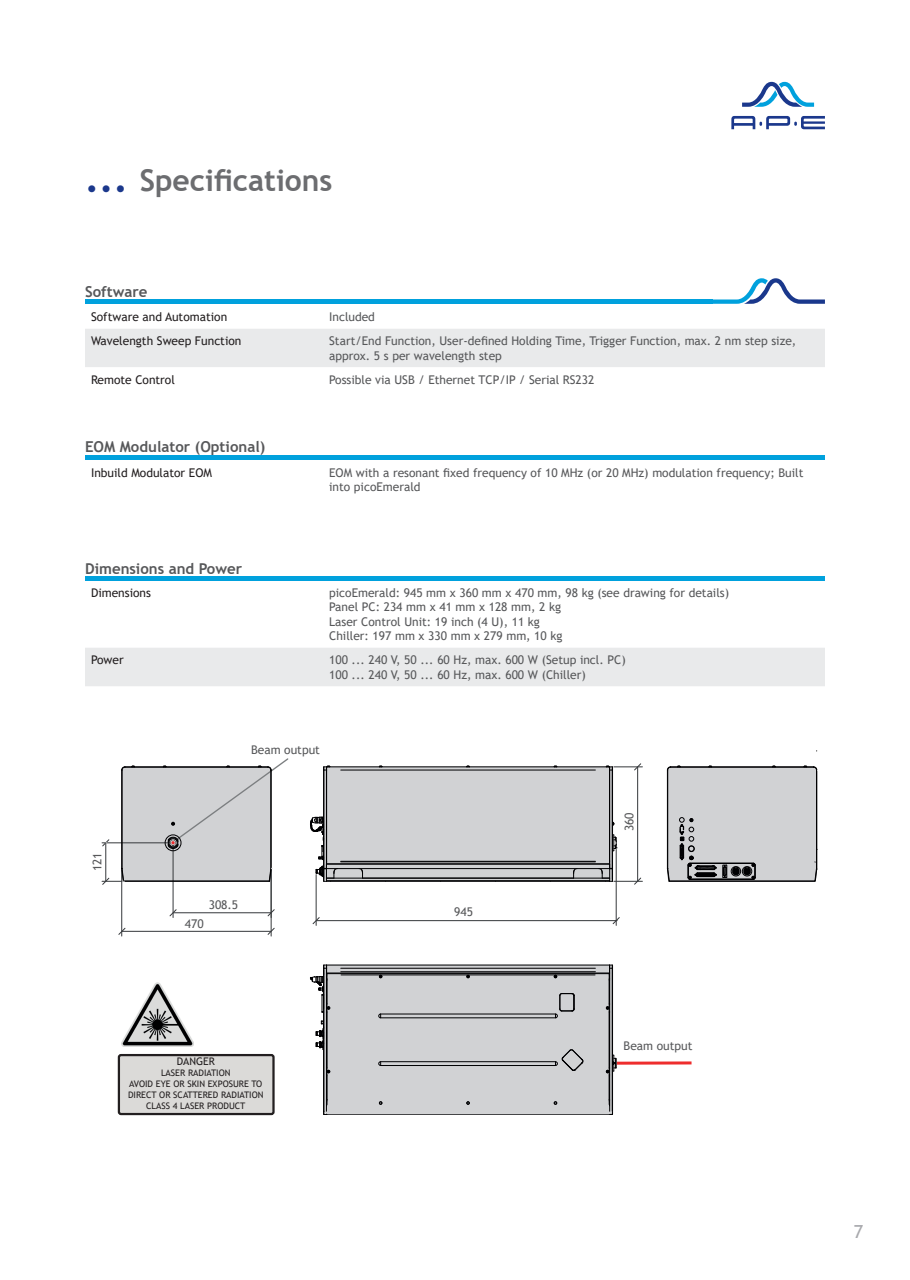
<style>
.page{position:relative;width:910px;height:1280px;background:#fff}
.page>*{position:absolute;margin:0;border:0;box-sizing:border-box;transform-origin:0 0}
.t1{font:700 30px "Trebuchet MS";color:#6c6d70}
.t2{font:18px "Trebuchet MS";color:#a8a9ad}
.t3{font:700 15px "Trebuchet MS";color:#57585a}
.t4{font:12px/14.4px "Trebuchet MS";color:#57585a}
.t5{font:12px "Trebuchet MS";color:#231f20}
.t6{font:10.5px "Trebuchet MS";color:#231f20}
.t7{font:9px/10.8px "Trebuchet MS";color:#231f20;text-align:center}
.s1{font-size:39px;color:#1b388c}
</style>
<div class="page">
<svg style="left:731px;top:116px;width:94px;height:13px"></svg>
<svg style="left:742px;top:82px;width:72px;height:25px"></svg>
<div style="left:85px;top:648px;width:740px;height:38px;background:#e9eaeb"></div>
<hr style="left:85px;top:456px;width:740px;height:4px;background:#00a1dd">
<svg style="left:712px;top:278px;width:113px;height:26px"></svg>
<div style="left:85px;top:576px;width:740px;height:5px;background:#00a1dd"></div>
<div style="left:85px;top:329px;width:740px;height:38px;background:#e9eaeb"></div>
<div style="left:85px;top:299px;width:627px;height:5px;background:#00a1dd"></div>
<div style="left:121px;top:766px;width:150px;height:115px;background:#d1d2d4;border-radius:4px"></div>
<div style="left:324px;top:766px;width:288px;height:115px;background:#d1d2d4;border-radius:4px"></div>
<svg style="left:617px;top:1061px;width:74px;height:4px"></svg>
<hr style="left:316px;top:874px;width:1px;height:51px;background:#35383b">
<hr style="left:616px;top:849px;width:1px;height:76px;background:#35383b">
<hr style="left:316px;top:920px;width:300px;height:1px;background:#35383b">
<hr style="left:637px;top:767px;width:1px;height:114px;background:#35383b">
<hr style="left:121px;top:870px;width:1px;height:66px;background:#35383b">
<hr style="left:271px;top:870px;width:1px;height:66px;background:#35383b">
<hr style="left:122px;top:931px;width:149px;height:1px;background:#35383b">
<hr style="left:173px;top:844px;width:1px;height:73px;background:#35383b">
<hr style="left:173px;top:912px;width:98px;height:1px;background:#35383b">
<hr style="left:102px;top:842px;width:69px;height:1px;background:#35383b">
<hr style="left:105px;top:843px;width:1px;height:38px;background:#35383b">
<svg style="left:118px;top:927px;width:8px;height:8px"></svg>
<svg style="left:169px;top:908px;width:8px;height:9px"></svg>
<svg style="left:267px;top:908px;width:8px;height:9px"></svg>
<svg style="left:267px;top:927px;width:8px;height:8px"></svg>
<svg style="left:312px;top:916px;width:8px;height:9px"></svg>
<svg style="left:612px;top:916px;width:8px;height:9px"></svg>
<svg style="left:667px;top:765px;width:151px;height:117px;background:#bdbec0"></svg>
<svg style="left:310px;top:965px;width:307px;height:150px;background:#c2c3c5"></svg>
<hr style="left:551px;top:881px;width:54px;height:1px;background:#000002">
<hr style="left:496px;top:881px;width:55px;height:1px;background:#000002">
<hr style="left:441px;top:881px;width:55px;height:1px;background:#000002">
<hr style="left:386px;top:881px;width:55px;height:1px;background:#000002">
<hr style="left:331px;top:881px;width:55px;height:1px;background:#000002">
<hr style="left:326px;top:880px;width:284px;height:1px;background:#000002">
<hr style="left:326px;top:878px;width:284px;height:1px;background:#000002">
<hr style="left:326px;top:868px;width:284px;height:1px;background:#000002">
<hr style="left:326px;top:863px;width:284px;height:1px;background:#000002">
<hr style="left:326px;top:864px;width:284px;height:1px;background:#000002">
<hr style="left:612px;top:770px;width:1px;height:98px;background:#000002">
<hr style="left:323px;top:770px;width:1px;height:98px;background:#000002">
<hr style="left:324px;top:770px;width:1px;height:98px;background:#000002">
<svg style="left:573px;top:868px;width:5px;height:10px"></svg>
<svg style="left:358px;top:868px;width:5px;height:10px"></svg>
<hr style="left:327px;top:766px;width:282px;height:1px;background:#000002">
<hr style="left:609px;top:770px;width:1px;height:91px;background:#000002">
<hr style="left:326px;top:770px;width:1px;height:91px;background:#000002">
<svg style="left:613px;top:834px;width:4px;height:17px"></svg>
<svg style="left:598px;top:860px;width:44px;height:25px"></svg>
<hr style="left:341px;top:770px;width:254px;height:1px;background:#000002">
<hr style="left:341px;top:861px;width:254px;height:1px;background:#000002">
<svg style="left:606px;top:763px;width:36px;height:8px"></svg>
<svg style="left:323px;top:765px;width:7px;height:6px"></svg>
<svg style="left:310px;top:816px;width:28px;height:66px"></svg>
<hr style="left:271px;top:770px;width:1px;height:98px;background:#000002">
<hr style="left:270px;top:770px;width:1px;height:98px;background:#000002">
<hr style="left:125px;top:766px;width:143px;height:1px;background:#000002">
<hr style="left:125px;top:767px;width:143px;height:1px;background:#000002">
<hr style="left:122px;top:770px;width:1px;height:98px;background:#000002">
<hr style="left:121px;top:770px;width:1px;height:98px;background:#000002">
<div style="left:165px;top:834px;width:16px;height:17px;border:1px solid #000002;border-radius:50%"></div>
<svg style="left:121px;top:765px;width:14px;height:6px"></svg>
<svg style="left:102px;top:839px;width:8px;height:8px"></svg>
<svg style="left:163px;top:758px;width:126px;height:91px"></svg>
<svg style="left:102px;top:868px;width:170px;height:17px"></svg>
<img style="left:121px;top:982px;width:72px;height:65px">
<div style="left:119px;top:1055px;width:154px;height:59px;background:#dbdad8;border-radius:2px"></div>
<div style="left:118px;top:1054px;width:157px;height:61px;border:2px solid #231f20;border-radius:2px"></div>
<h1 class="t1" style="left:85px;top:161px;width:249px"><span class="s1">...</span> Specifications</h1>
<p class="t3" style="left:85px;top:282px;width:64px">Software</p>
<p class="t5" style="left:91px;top:309px;width:138px">Software and Automation</p>
<p class="t4" style="left:329px;top:310px;width:47px">Included</p>
<p class="t5" style="left:91px;top:333px;width:152px">Wavelength Sweep Function</p>
<p class="t4" style="left:329px;top:334px;width:469px">Start/End Function, User-defined Holding Time, Trigger Function, max. 2 nm step size, approx. 5 s per wavelength step</p>
<p class="t5" style="left:91px;top:372px;width:85px">Remote Control</p>
<p class="t4" style="left:329px;top:372px;width:267px">Possible via USB / Ethernet TCP/IP / Serial RS232</p>
<p class="t3" style="left:85px;top:438px;width:182px">EOM Modulator (Optional)</p>
<p class="t5" style="left:91px;top:465px;width:122px">Inbuild Modulator EOM</p>
<p class="t4" style="left:329px;top:465px;width:476px">EOM with a resonant fixed frequency of 10 MHz (or 20 MHz) modulation frequency; Built into picoEmerald</p>
<p class="t3" style="left:85px;top:559px;width:159px">Dimensions and Power</p>
<p class="t5" style="left:91px;top:585px;width:61px">Dimensions</p>
<p class="t4" style="left:329px;top:585px;width:401px">picoEmerald: 945 mm x 360 mm x 470 mm, 98 kg (see drawing for details)<br>Panel PC: 234 mm x 41 mm x 128 mm, 2 kg<br>Laser Control Unit: 19 inch (4 U), 11 kg<br>Chiller: 197 mm x 330 mm x 279 mm, 10 kg</p>
<p class="t5" style="left:91px;top:652px;width:34px">Power</p>
<p class="t4" style="left:329px;top:653px;width:298px">100 ... 240 V, 50 ... 60 Hz, max. 600 W (Setup incl. PC)<br>100 ... 240 V, 50 ... 60 Hz, max. 600 W (Chiller)</p>
<p class="t4" style="left:90px;top:871px;width:20px;rotate:-90deg">121</p>
<p class="t4" style="left:251px;top:742px;width:70px">Beam output</p>
<p class="t4" style="left:209px;top:898px;width:31px">308.5</p>
<p class="t4" style="left:185px;top:917px;width:20px">470</p>
<p class="t6" style="left:177px;top:1055px;width:40px">DANGER</p>
<p class="t7" style="left:128px;top:1067px;width:137px">LASER RADIATION<br>AVOID EYE OR SKIN EXPOSURE TO<br>DIRECT OR SCATTERED RADIATION<br>CLASS 4 LASER PRODUCT</p>
<p class="t4" style="left:454px;top:905px;width:20px">945</p>
<p class="t4" style="left:622px;top:831px;width:20px;rotate:-90deg">360</p>
<p class="t4" style="left:624px;top:1039px;width:70px">Beam output</p>
<h2 class="t2" style="left:854px;top:1220px;width:11px">7</h2>
</div>
